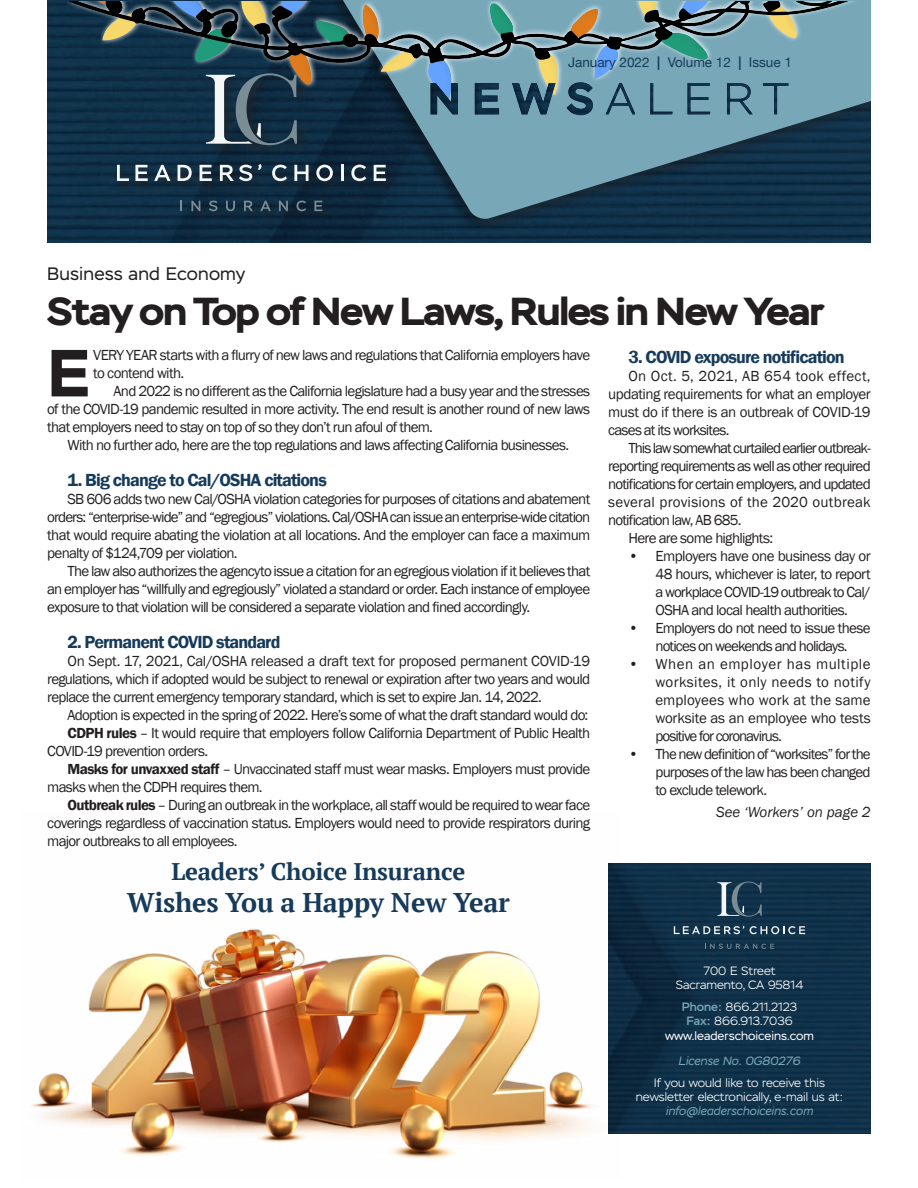
<style>
.page{position:relative;width:918px;height:1188px;background:#fff}
.page>*{position:absolute;margin:0;border:0;box-sizing:border-box;transform-origin:0 0}
.t1{font:700 66.45px "Stem";color:#231f20}
.t2{font:700 39px "Stem";letter-spacing:-.03em;color:#231f20;scale:1.07 1}
.t3{font:700 27px "PT Serif";letter-spacing:-.01em;color:#163a5a}
.t4{font:700 24px "PT Serif";letter-spacing:-.01em;color:#163a5a}
.t5{font:600 18px "Franklin Gothic";letter-spacing:-.05em;color:#163a5a}
.t6{font:18px "Stem";letter-spacing:.01em;color:#231f20}
.t7{font:15px/18px "Franklin Gothic";letter-spacing:-.05em;color:#231f20;text-align:justify}
.t8{font:15px "Franklin Gothic";letter-spacing:.015em;color:#231f20}
.t9{font:italic 15px "Franklin Gothic";color:#231f20}
.t10{font:13.5px "Helvetica Neue";color:#163a5a}
.t11{font:300 12px/14.4px "Stem";color:#fff;text-align:center}
.t12{font:italic 12px "Stem";color:#78a7b8}
.s1{font-weight:700}
.s2{font-weight:600}
.s3{font-weight:500;color:#78a7b8}
.s4{font-weight:400}
</style>
<div class="page">
<img style="left:31px;top:863px;width:590px;height:297px">
<img style="left:47px;top:0;width:824px;height:243px">
<img style="left:608px;top:864px;width:263px;height:270px">
<svg style="left:674px;top:926px;width:70px;height:8px"></svg>
<svg style="left:750px;top:926px;width:55px;height:8px"></svg>
<svg style="left:705px;top:944px;width:69px;height:5px"></svg>
<svg style="left:717px;top:882px;width:45px;height:35px;background:#3c576a"></svg>
<div style="left:323px;top:0;width:540px;height:241px;background:#231f20;opacity:.75"></div>
<div style="left:328px;top:0;width:543px;height:229px;background:#231f20;opacity:.39"></div>
<svg style="left:328px;top:0;width:543px;height:220px;background:#3e6478"></svg>
<div style="left:114px;top:70px;width:284px;height:154px;background:#231f20;opacity:.75"></div>
<svg style="left:117px;top:165px;width:12px;height:16px"></svg>
<svg style="left:135px;top:165px;width:13px;height:16px"></svg>
<svg style="left:154px;top:165px;width:16px;height:16px"></svg>
<svg style="left:178px;top:165px;width:14px;height:16px"></svg>
<svg style="left:200px;top:165px;width:12px;height:16px"></svg>
<svg style="left:258px;top:164px;width:4px;height:6px"></svg>
<svg style="left:220px;top:165px;width:32px;height:16px"></svg>
<svg style="left:272px;top:165px;width:15px;height:16px"></svg>
<svg style="left:294px;top:165px;width:15px;height:16px"></svg>
<svg style="left:316px;top:165px;width:17px;height:16px"></svg>
<hr style="left:341px;top:165px;width:3px;height:16px;background:#f5f7f7">
<svg style="left:351px;top:165px;width:15px;height:16px"></svg>
<svg style="left:374px;top:165px;width:12px;height:16px"></svg>
<svg style="left:180px;top:201px;width:2px;height:10px"></svg>
<svg style="left:191px;top:201px;width:9px;height:10px"></svg>
<svg style="left:209px;top:201px;width:9px;height:10px"></svg>
<svg style="left:226px;top:201px;width:9px;height:10px"></svg>
<svg style="left:244px;top:201px;width:9px;height:10px"></svg>
<svg style="left:260px;top:201px;width:11px;height:10px"></svg>
<svg style="left:279px;top:201px;width:9px;height:10px"></svg>
<svg style="left:296px;top:201px;width:10px;height:10px"></svg>
<svg style="left:314px;top:201px;width:8px;height:10px"></svg>
<svg style="left:206px;top:117px;width:91px;height:28px;background:#445968"></svg>
<svg style="left:65px;top:1px;width:806px;height:116px;background:#51717c"></svg>
<div style="left:429px;top:79px;width:360px;height:36px;background:#231f20;opacity:.75"></div>
<p class="t10" style="left:568px;top:53px;width:225px">January 2022 <span class="s1">|</span> Volume 12 <span class="s1">|</span> Issue 1</p>
<p class="t6" style="left:47px;top:263px;width:199px">Business and Economy</p>
<h2 class="t2" style="left:47px;top:287px;width:728px">Stay on Top of New Laws, Rules in New Year</h2>
<p class="t5" style="left:628px;top:345px;width:218px">3. COVID exposure notification</p>
<p class="t7" style="left:608px;top:367px;width:264px;text-indent:20px">On Oct. 5, 2021, AB 654 took effect, updating requirements for what an employer must do if there is an outbreak of COVID-19 cases at its worksites.</p>
<p class="t7" style="left:628px;top:439px;width:244px">This law somewhat curtailed earlier outbreak-</p>
<p class="t7" style="left:608px;top:457px;width:264px">reporting requirements as well as other required</p>
<p class="t7" style="left:608px;top:475px;width:264px">notifications for certain employers, and updated</p>
<p class="t8" style="left:608px;top:492px;width:264px">several provisions of the 2020 outbreak</p>
<p class="t7" style="left:608px;top:511px;width:135px">notification law, AB 685.</p>
<p class="t7" style="left:628px;top:529px;width:146px">Here are some highlights:</p>
<p class="t7" style="left:655px;top:547px;width:217px;text-indent:-27px">• Employers have one business day or 48 hours, whichever is later, to report a workplace COVID-19 outbreak to Cal/ OSHA and local health authorities.</p>
<p class="t7" style="left:628px;top:619px;width:244px;text-align:center">• Employers do not need to issue these notices on weekends and holidays.</p>
<p class="t7" style="left:655px;top:655px;width:217px;text-indent:-27px">• When an employer has multiple worksites, it only needs to notify employees who work at the same worksite as an employee who tests positive for coronavirus.</p>
<p class="t7" style="left:655px;top:745px;width:217px;text-indent:-27px">• The new definition of “worksites” for the purposes of the law has been changed to exclude telework.</p>
<h1 class="t1" style="left:47px;top:330px;width:45px">E</h1>
<p class="t7" style="left:93px;top:347px;width:498px">VERY YEAR starts with a flurry of new laws and regulations that California employers have to contend with.</p>
<p class="t7" style="left:47px;top:383px;width:545px;text-indent:66px">And 2022 is no different as the California legislature had a busy year and the stresses of the COVID-19 pandemic resulted in more activity. The end result is another round of new laws that employers need to stay on top of so they don’t run afoul of them.</p>
<p class="t7" style="left:67px;top:437px;width:503px">With no further ado, here are the top regulations and laws affecting California businesses.</p>
<p class="t5" style="left:68px;top:469px;width:261px">1. Big change to Cal/OSHA citations</p>
<p class="t7" style="left:47px;top:491px;width:545px;text-indent:20px">SB 606 adds two new Cal/OSHA violation categories for purposes of citations and abatement orders: “enterprise-wide” and “egregious” violations. Cal/OSHA can issue an enterprise-wide citation that would require abating the violation at all locations. And the employer can face a maximum penalty of $124,709 per violation.</p>
<p class="t7" style="left:47px;top:563px;width:545px;text-indent:20px">The law also authorizes the agencyto issue a citation for an egregious violation if it believes that an employer has “willfully and egregiously” violated a standard or order. Each instance of employee exposure to that violation will be considered a separate violation and fined accordingly.</p>
<p class="t5" style="left:68px;top:631px;width:214px">2. Permanent COVID standard</p>
<p class="t7" style="left:47px;top:653px;width:545px;text-indent:20px">On Sept. 17, 2021, Cal/OSHA released a draft text for proposed permanent COVID-19 regulations, which if adopted would be subject to renewal or expiration after two years and would replace the current emergency temporary standard, which is set to expire Jan. 14, 2022.</p>
<p class="t7" style="left:68px;top:707px;width:522px">Adoption is expected in the spring of 2022. Here’s some of what the draft standard would do:</p>
<p class="t7" style="left:68px;top:725px;width:524px"><span class="s2">CDPH rules</span> – It would require that employers follow California Department of Public Health</p>
<p class="t7" style="left:47px;top:743px;width:162px">COVID-19 prevention orders.</p>
<p class="t7" style="left:68px;top:761px;width:524px"><span class="s2">Masks for unvaxxed staff</span> – Unvaccinated staff must wear masks. Employers must provide</p>
<p class="t7" style="left:47px;top:779px;width:217px">masks when the CDPH requires them.</p>
<p class="t7" style="left:67px;top:797px;width:524px"><span class="s2">Outbreak rules</span> – During an outbreak in the workplace, all staff would be required to wear face</p>
<p class="t7" style="left:47px;top:815px;width:545px">coverings regardless of vaccination status. Employers would need to provide respirators during</p>
<p class="t7" style="left:47px;top:833px;width:192px">major outbreaks to all employees.</p>
<p class="t9" style="left:716px;top:803px;width:156px">See ‘Workers’ on page 2</p>
<h3 class="t4" style="left:171px;top:856px;width:295px">Leaders’ Choice Insurance</h3>
<h3 class="t3" style="left:127px;top:885px;width:384px">Wishes You a Happy New Year</h3>
<p class="t11" style="left:676px;top:964px;width:129px">700 E Street<br>Sacramento, CA 95814</p>
<p class="t11" style="left:665px;top:999px;width:150px"><span class="s3">Phone:</span> 866.211.2123<br><span class="s3">Fax:</span> 866.913.7036 <span class="s4">www.leaderschoiceins.com</span></p>
<p class="t12" style="left:679px;top:1054px;width:123px">License No. 0G80276</p>
<p class="t11" style="left:636px;top:1075px;width:209px">If you would like to receive this newsletter electronically, e-mail us at:</p>
<p class="t12" style="left:666px;top:1104px;width:149px">info@leaderschoiceins.com</p>
</div>
